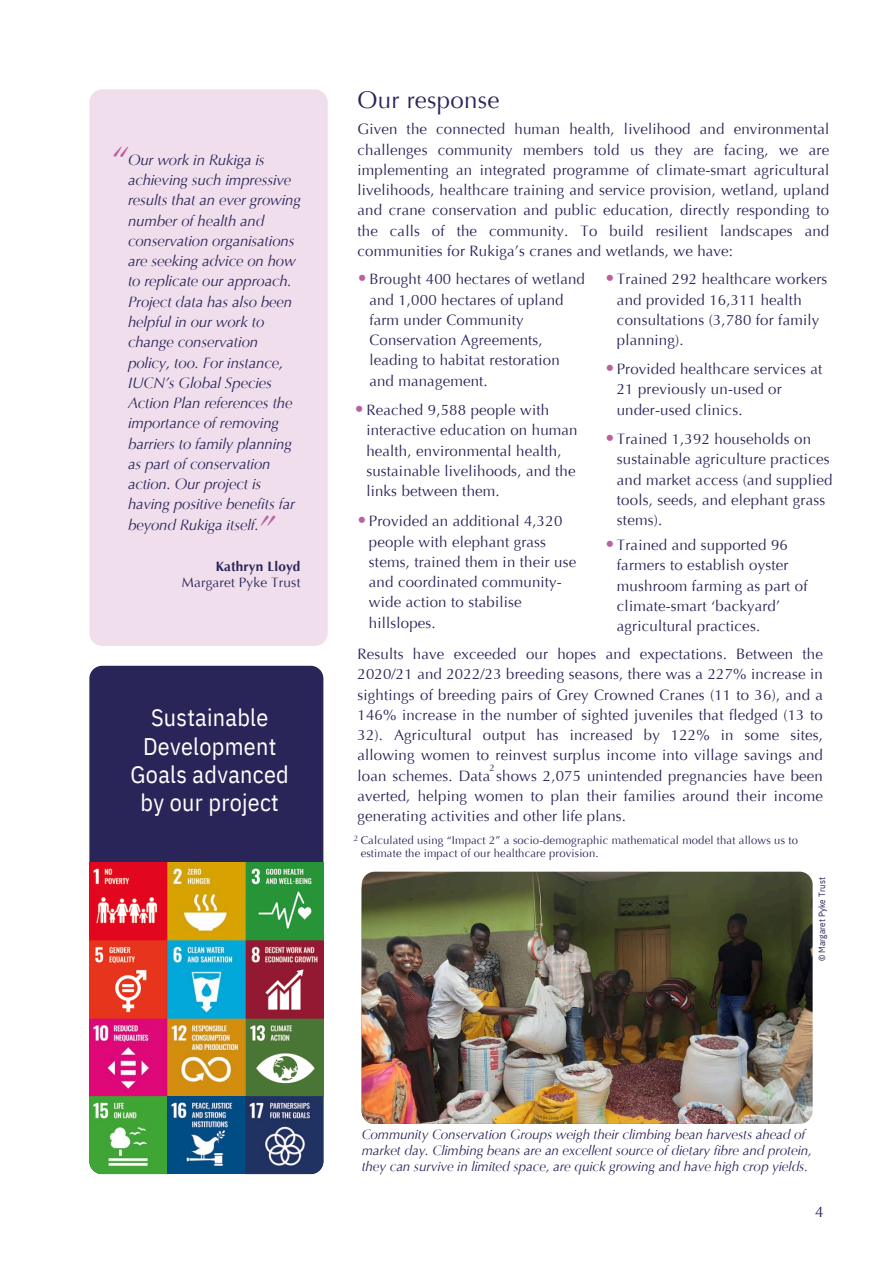
<style>
.page{position:relative;width:894px;height:1264px;background:#fff}
.page>*{position:absolute;margin:0;border:0;box-sizing:border-box;transform-origin:0 0}
.t1{font:italic 39px "Optima LT Pro";color:#b961a2}
.t2{font:24px/28.2px "IBM Plex Sans Cond";letter-spacing:.01em;color:#fff;text-align:center}
.t3{font:24px "Optima LT Pro";letter-spacing:.01em;color:#2a2559}
.t4{font:18px "Optima LT Pro";color:#b961a2}
.t5{font:15px/20.2px "Optima LT Pro";letter-spacing:.01em;color:#2a2559}
.t6{font:italic 15px/20.2px "Optima LT Pro";letter-spacing:-.01em;color:#2a2559}
.t7{font:italic 13.5px/15.8px "Optima LT Pro";letter-spacing:-.01em;color:#2a2559}
.t8{font:13.5px/15.8px "Optima LT Pro";letter-spacing:.01em;color:#2a2559;text-align:right}
.t9{font:11.25px/13.2px "Optima LT Pro";letter-spacing:.01em;color:#2a2559}
.t10{font:9.6px "Optima LT Pro";color:#2a2559}
.t11{font:9px "IBM Plex Sans Cond";letter-spacing:.01em;color:#2a2559}
.t12{font:8.1px "Optima LT Pro";color:#2a2559}
.s1{font-weight:700}
</style>
<div class="page">
<div style="left:89px;top:89px;width:238px;height:557px;background:#f0deec;border-radius:13px"></div>
<div style="left:89px;top:665px;width:234px;height:508px;background:#2a2559;border-radius:13px"></div>
<img style="left:361px;top:871px;width:451px;height:252px;border-radius:13px">
<img style="left:89px;top:862px;width:234px;height:312px">
<h1 class="t1" style="left:109px;top:145px;width:21px">“</h1>
<p class="t6" style="left:128px;top:151px;width:174px">Our work in Rukiga is achieving such impressive results that an ever growing number of health and conservation organisations are seeking advice on how to replicate our approach.<br>Project data has also been helpful in our work to change conservation policy, too. For instance,<br>IUCN’s Global Species<br>Action Plan references the importance of removing barriers to family planning as part of conservation action. Our project is having positive benefits far beyond Rukiga itself.</p>
<h2 class="t1" style="left:256px;top:514px;width:21px">”</h2>
<h2 class="t8" style="left:182px;top:560px;width:120px"><span class="s1">Kathryn Lloyd<br></span>Margaret Pyke Trust</h2>
<p class="t2" style="left:130px;top:703px;width:160px">Sustainable<br>Development<br>Goals advanced by our project</p>
<p class="t3" style="left:357px;top:91px;width:143px">Our response</p>
<p class="t5" style="left:357px;top:121px;width:473px;text-align:justify">Given the connected human health, livelihood and environmental challenges community members told us they are facing, we are implementing an integrated programme of climate-smart agricultural livelihoods, healthcare training and service provision, wetland, upland and crane conservation and public education, directly responding to the calls of the community. To build resilient landscapes and communities for Rukiga’s cranes and wetlands, we have:</p>
<p class="t4" style="left:357px;top:271px;width:12px">•</p>
<h2 class="t5" style="left:369px;top:271px;width:217px">Brought 400 hectares of wetland and 1,000 hectares of upland farm under Community<br>Conservation Agreements, leading to habitat restoration and management.</h2>
<p class="t4" style="left:353px;top:402px;width:12px">•</p>
<h2 class="t5" style="left:366px;top:401px;width:213px">Reached 9,588 people with interactive education on human health, environmental health, sustainable livelihoods, and the links between them.</h2>
<h3 class="t4" style="left:356px;top:513px;width:12px">•</h3>
<p class="t5" style="left:369px;top:512px;width:209px">Provided an additional 4,320 people with elephant grass stems, trained them in their use and coordinated community&shy;wide action to stabilise hillslopes.</p>
<p class="t4" style="left:604px;top:271px;width:12px">•</p>
<h2 class="t5" style="left:616px;top:271px;width:212px">Trained 292 healthcare workers and provided 16,311 health consultations (3,780 for family planning).</h2>
<p class="t4" style="left:604px;top:360px;width:12px">•</p>
<h2 class="t5" style="left:616px;top:360px;width:207px">Provided healthcare services at<br>21 previously un-used or under-used clinics.</h2>
<h2 class="t4" style="left:604px;top:430px;width:12px">•</h2>
<h2 class="t5" style="left:616px;top:430px;width:217px">Trained 1,392 households on sustainable agriculture practices and market access (and supplied tools, seeds, and elephant grass stems).</h2>
<p class="t4" style="left:604px;top:536px;width:12px">•</p>
<h2 class="t5" style="left:616px;top:536px;width:192px">Trained and supported 96 farmers to establish oyster mushroom farming as part of climate-smart ‘backyard’ agricultural practices.</h2>
<p class="t5" style="left:357px;top:645px;width:467px;text-align:justify">Results have exceeded our hopes and expectations. Between the 2020/21 and 2022/23 breeding seasons, there was a 227% increase in sightings of breeding pairs of Grey Crowned Cranes (11 to 36), and a 146% increase in the number of sighted juveniles that fledged (13 to 32). Agricultural output has increased by 122% in some sites, allowing women to reinvest surplus income into village savings and loan schemes. Data shows 2,075 unintended pregnancies have been averted, helping women to plan their families around their income generating activities and other life plans.</p>
<p class="t10" style="left:489px;top:764px;width:7px">2</p>
<h2 class="t9" style="left:360px;top:834px;width:438px">Calculated using “Impact 2” a socio-demographic mathematical model that allows us to estimate the impact of our healthcare provision.</h2>
<p class="t12" style="left:354px;top:835px;width:6px">2</p>
<p class="t11" style="left:815px;top:961px;width:85px;rotate:-90deg">© Margaret Pyke Trust</p>
<p class="t7" style="left:361px;top:1128px;width:451px">Community Conservation Groups weigh their climbing bean harvests ahead of market day. Climbing beans are an excellent source of dietary fibre and protein, they can survive in limited space, are quick growing and have high crop yields.</p>
<p class="t5" style="left:814px;top:1203px;width:10px">4</p>
</div>
